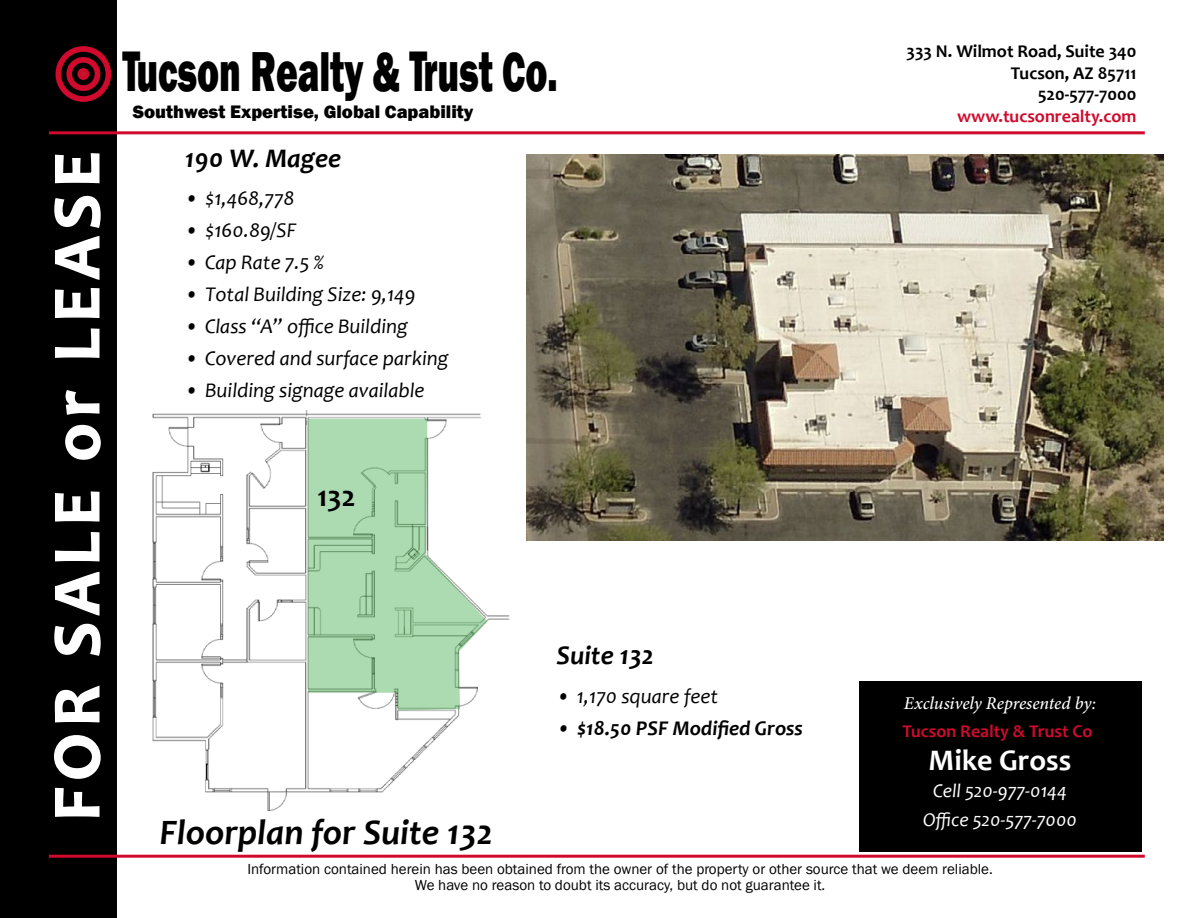
<style>
.page{position:relative;width:1188px;height:918px;background:#fff}
.page>*{position:absolute;margin:0;border:0;box-sizing:border-box;transform-origin:0 0}
.t1{font:800 57.75px "Franklin Gothic";color:#000;scale:.64 1}
.t2{font:italic 700 36px "Candara";color:#000}
.t3{font:700 30px "Candara";color:#fff}
.t4{font:700 29.7px "Candara";color:#000}
.t5{font:italic 700 27px "Candara";color:#000}
.t6{font:italic 21px "Candara";color:#000}
.t7{font:italic 700 21px "Candara";color:#000}
.t8{font:italic 19.5px/28.5px "Candara";color:#fff;text-align:center}
.t9{font:800 18.6px "Franklin Gothic";color:#000}
.t10{font:700 18px/21.6px "Candara";color:#000;text-align:right}
.t11{font:700 18px "Candara";color:#cf0a2c}
.t12{font:italic 500 18px "Minion Pro";letter-spacing:-.01em;color:#fff}
.t13{font:15px/15.6px "Franklin Gothic";color:#000;text-align:center}
.s1{font-size:58.8px}
.s2{font-size:57.9px}
.s3{font-family:"Franklin Gothic";font-weight:500;font-size:21px;color:#000}
</style>
<div class="page">
<img style="left:526px;top:154px;width:637px;height:387px">
<img style="left:152px;top:410px;width:358px;height:401px">
<svg style="left:308px;top:419px;width:180px;height:292px;fill:#addbb1"></svg>
<div style="left:859px;top:681px;width:283px;height:171px;background:#000"></div>
<div style="left:0;top:0;width:117px;height:918px;background:#000"></div>
<hr style="left:49px;top:131px;width:1096px;height:3px;background:#cf0a2c">
<hr style="left:49px;top:855px;width:1096px;height:3px;background:#d00a2c">
<svg style="left:54px;top:153px;width:47px;height:664px"></svg>
<div style="left:56px;top:46px;width:55px;height:56px;border:6px solid #d00a2c;border-radius:50%"></div>
<div style="left:66px;top:57px;width:34px;height:34px;border:6px solid #d00a2c;border-radius:50%"></div>
<div style="left:79px;top:70px;width:8px;height:8px;background:#be1e2d;border-radius:50%"></div>
<div style="left:77px;top:68px;width:12px;height:12px;border:4px solid #d00a2c;border-radius:50%"></div>
<h1 class="t1" style="left:122px;top:35px;width:682px"><span class="s1">T</span>ucson <span class="s2">R</span>ealty &amp; <span class="s1">T</span>rust Co.</h1>
<p class="t9" style="left:133px;top:99px;width:342px">Southwest Expertise, Global Capability</p>
<h3 class="t5" style="left:185px;top:141px;width:158px">190 W. Magee</h3>
<h3 class="t6" style="left:185px;top:185px;width:111px">• $1,468,778</h3>
<h3 class="t6" style="left:185px;top:217px;width:113px">• $160.89/SF</h3>
<h3 class="t6" style="left:185px;top:249px;width:141px">• Cap Rate 7.5 %</h3>
<h3 class="t6" style="left:185px;top:281px;width:232px">• Total Building Size: 9,149</h3>
<h3 class="t6" style="left:185px;top:313px;width:224px">• Class “A” office Building</h3>
<h3 class="t6" style="left:185px;top:345px;width:265px">• Covered and surface parking</h3>
<h3 class="t6" style="left:185px;top:377px;width:241px">• Building signage available</h3>
<h3 class="t4" style="left:318px;top:478px;width:40px">132</h3>
<h2 class="t2" style="left:159px;top:809px;width:335px">Floorplan for Suite 132</h2>
<h3 class="t5" style="left:557px;top:639px;width:99px">Suite 132</h3>
<h3 class="t6" style="left:557px;top:683px;width:163px">• 1,170 square feet</h3>
<h3 class="t7" style="left:557px;top:715px;width:248px">• $18.50 PSF Modified Gross</h3>
<p class="t10" style="left:907px;top:40px;width:231px">333 N. Wilmot Road, Suite 340<br>Tucson, AZ 85711<br>520-577-7000</p>
<p class="t11" style="left:957px;top:105px;width:181px">www.tucsonrealty.com</p>
<p class="t12" style="left:904px;top:691px;width:194px">Exclusively Represented by:</p>
<p class="t11" style="left:902px;top:720px;width:197px">Tucson Realty &amp; Trust Co<span class="s3">.</span></p>
<h3 class="t3" style="left:929px;top:742px;width:144px">Mike Gross</h3>
<h3 class="t8" style="left:923px;top:777px;width:155px">Cell 520-977-0144<br>Office 520-577-7000</h3>
<p class="t13" style="left:247px;top:862px;width:747px">Information contained herein has been obtained from the owner of the property or other source that we deem reliable.<br>We have no reason to doubt its accuracy, but do not guarantee it.</p>
</div>
